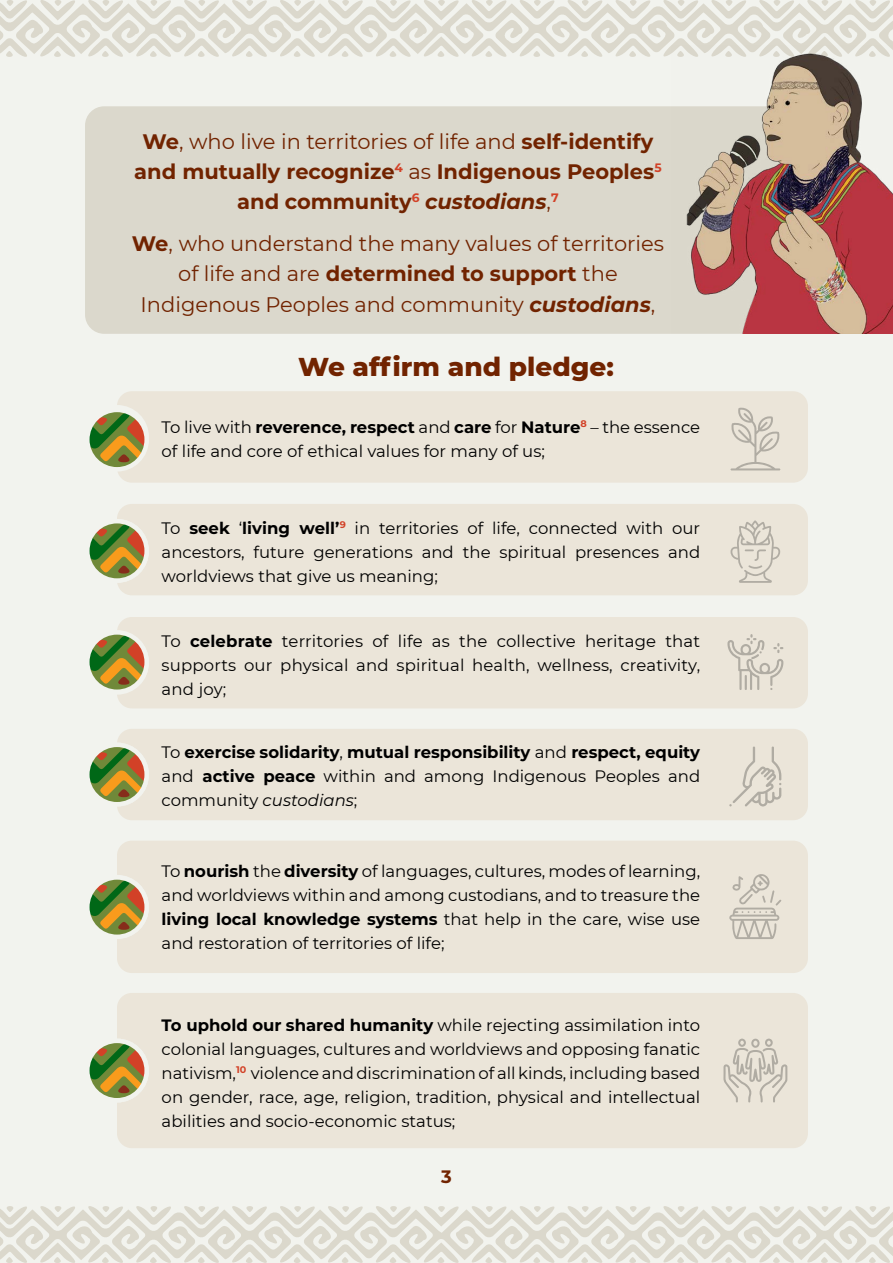
<style>
.page{position:relative;width:893px;height:1263px;background:#f2f3ee}
.page>*{position:absolute;margin:0;border:0;box-sizing:border-box;transform-origin:0 0}
.t1{font:800 26.4px "Montserrat";color:#712300}
.t2{font:21px/30.2px "Montserrat";color:#712300;text-align:center}
.t3{font:700 21px/30px "Montserrat";color:#712300;text-align:center}
.t4{font:700 18px "Montserrat";color:#712300}
.t5{font:16.5px/24px "Montserrat";color:#000;text-align:justify}
.t6{font:700 16.5px/24px "Montserrat";color:#000;text-align:justify}
.s1{font-weight:400}
.s2{font-style:italic}
.s3{font-weight:700}
.s4{font-weight:700;font-style:italic}
.s5{font-weight:400;font-style:italic}
</style>
<div class="page">
<svg style="left:7px;top:0;width:20px;height:3px"></svg>
<svg style="left:6px;top:54px;width:21px;height:3px"></svg>
<svg style="left:88px;top:0;width:35px;height:3px"></svg>
<svg style="left:40px;top:0;width:35px;height:3px"></svg>
<svg style="left:40px;top:54px;width:35px;height:3px"></svg>
<svg style="left:88px;top:54px;width:35px;height:3px"></svg>
<svg style="left:184px;top:0;width:35px;height:3px"></svg>
<svg style="left:136px;top:0;width:35px;height:3px"></svg>
<svg style="left:136px;top:54px;width:35px;height:3px"></svg>
<svg style="left:184px;top:54px;width:35px;height:3px"></svg>
<svg style="left:280px;top:0;width:35px;height:3px"></svg>
<svg style="left:232px;top:0;width:35px;height:3px"></svg>
<svg style="left:232px;top:54px;width:35px;height:3px"></svg>
<svg style="left:280px;top:54px;width:35px;height:3px"></svg>
<svg style="left:376px;top:0;width:35px;height:3px"></svg>
<svg style="left:328px;top:0;width:35px;height:3px"></svg>
<svg style="left:328px;top:54px;width:35px;height:3px"></svg>
<svg style="left:376px;top:54px;width:35px;height:3px"></svg>
<svg style="left:424px;top:54px;width:35px;height:3px"></svg>
<svg style="left:472px;top:0;width:35px;height:3px"></svg>
<svg style="left:424px;top:0;width:35px;height:3px"></svg>
<svg style="left:472px;top:54px;width:35px;height:3px"></svg>
<svg style="left:567px;top:0;width:36px;height:3px"></svg>
<svg style="left:520px;top:0;width:35px;height:3px"></svg>
<svg style="left:520px;top:54px;width:35px;height:3px"></svg>
<svg style="left:567px;top:54px;width:35px;height:3px"></svg>
<svg style="left:663px;top:0;width:35px;height:3px"></svg>
<svg style="left:615px;top:0;width:36px;height:3px"></svg>
<svg style="left:615px;top:54px;width:35px;height:3px"></svg>
<svg style="left:663px;top:54px;width:7px;height:3px"></svg>
<svg style="left:759px;top:0;width:35px;height:3px"></svg>
<svg style="left:711px;top:0;width:35px;height:3px"></svg>
<svg style="left:807px;top:0;width:35px;height:3px"></svg>
<svg style="left:855px;top:0;width:35px;height:3px"></svg>
<svg style="left:0;top:3px;width:893px;height:51px;fill:#dcd9cd"></svg>
<svg style="left:7px;top:1206px;width:20px;height:3px"></svg>
<svg style="left:6px;top:1260px;width:21px;height:3px"></svg>
<svg style="left:88px;top:1206px;width:35px;height:3px"></svg>
<svg style="left:40px;top:1206px;width:35px;height:3px"></svg>
<svg style="left:40px;top:1260px;width:35px;height:3px"></svg>
<svg style="left:88px;top:1260px;width:35px;height:3px"></svg>
<svg style="left:184px;top:1206px;width:35px;height:3px"></svg>
<svg style="left:136px;top:1206px;width:35px;height:3px"></svg>
<svg style="left:136px;top:1260px;width:35px;height:3px"></svg>
<svg style="left:184px;top:1260px;width:35px;height:3px"></svg>
<svg style="left:280px;top:1206px;width:35px;height:3px"></svg>
<svg style="left:232px;top:1206px;width:35px;height:3px"></svg>
<svg style="left:232px;top:1260px;width:35px;height:3px"></svg>
<svg style="left:280px;top:1260px;width:35px;height:3px"></svg>
<svg style="left:376px;top:1206px;width:35px;height:3px"></svg>
<svg style="left:328px;top:1206px;width:35px;height:3px"></svg>
<svg style="left:328px;top:1260px;width:35px;height:3px"></svg>
<svg style="left:376px;top:1260px;width:35px;height:3px"></svg>
<svg style="left:424px;top:1260px;width:35px;height:3px"></svg>
<svg style="left:472px;top:1206px;width:35px;height:3px"></svg>
<svg style="left:424px;top:1206px;width:35px;height:3px"></svg>
<svg style="left:472px;top:1260px;width:35px;height:3px"></svg>
<svg style="left:567px;top:1206px;width:36px;height:3px"></svg>
<svg style="left:520px;top:1206px;width:35px;height:3px"></svg>
<svg style="left:520px;top:1260px;width:35px;height:3px"></svg>
<svg style="left:567px;top:1260px;width:35px;height:3px"></svg>
<svg style="left:663px;top:1206px;width:35px;height:3px"></svg>
<svg style="left:615px;top:1206px;width:36px;height:3px"></svg>
<svg style="left:615px;top:1260px;width:35px;height:3px"></svg>
<svg style="left:663px;top:1260px;width:35px;height:3px"></svg>
<svg style="left:759px;top:1206px;width:35px;height:3px"></svg>
<svg style="left:711px;top:1206px;width:35px;height:3px"></svg>
<svg style="left:711px;top:1260px;width:35px;height:3px"></svg>
<svg style="left:759px;top:1260px;width:35px;height:3px"></svg>
<svg style="left:807px;top:1206px;width:35px;height:3px"></svg>
<svg style="left:855px;top:1206px;width:35px;height:3px"></svg>
<svg style="left:807px;top:1260px;width:35px;height:3px"></svg>
<svg style="left:855px;top:1260px;width:35px;height:3px"></svg>
<svg style="left:0;top:1209px;width:893px;height:51px;fill:#dbd8cd"></svg>
<div style="left:85px;top:106px;width:723px;height:228px;background:#dbd8cc;border-radius:19px"></div>
<div style="left:117px;top:504px;width:691px;height:91px;background:#ebe5d9;border-radius:15px"></div>
<div style="left:117px;top:617px;width:691px;height:91px;background:#ebe5d9;border-radius:15px"></div>
<div style="left:117px;top:729px;width:691px;height:91px;background:#ebe5d9;border-radius:15px"></div>
<div style="left:117px;top:841px;width:691px;height:132px;background:#ebe5d9;border-radius:15px"></div>
<div style="left:117px;top:993px;width:691px;height:155px;background:#ebe5d9;border-radius:15px"></div>
<div style="left:117px;top:391px;width:691px;height:92px;background:#ebe5d9;border-radius:15px"></div>
<div style="left:85px;top:405px;width:64px;height:64px;border:4px solid #f2f3ee;border-radius:50%"></div>
<svg style="left:730px;top:407px;width:50px;height:63px"></svg>
<svg style="left:727px;top:634px;width:56px;height:56px"></svg>
<svg style="left:730px;top:520px;width:50px;height:63px"></svg>
<svg style="left:729px;top:746px;width:52px;height:60px"></svg>
<svg style="left:729px;top:874px;width:52px;height:65px"></svg>
<svg style="left:723px;top:1038px;width:64px;height:64px"></svg>
<img style="left:672px;top:45px;width:221px;height:289px">
<svg style="left:87px;top:413px;width:60px;height:54px"></svg>
<div style="left:85px;top:408px;width:64px;height:64px;border:4px solid #f2f3ee;border-radius:50%"></div>
<svg style="left:90px;top:524px;width:57px;height:54px;background:#989453"></svg>
<div style="left:85px;top:519px;width:64px;height:64px;border:4px solid #f2f3ee;border-radius:50%"></div>
<svg style="left:90px;top:635px;width:57px;height:54px;background:#989453"></svg>
<div style="left:85px;top:630px;width:64px;height:64px;border:4px solid #f2f3ee;border-radius:50%"></div>
<svg style="left:90px;top:748px;width:57px;height:53px;background:#979251"></svg>
<div style="left:85px;top:742px;width:64px;height:64px;border:4px solid #f2f3ee;border-radius:50%"></div>
<svg style="left:90px;top:880px;width:54px;height:54px;background:#969150"></svg>
<div style="left:85px;top:875px;width:64px;height:64px;border:4px solid #f2f3ee;border-radius:50%"></div>
<svg style="left:90px;top:1044px;width:57px;height:53px;background:#979251"></svg>
<div style="left:85px;top:1038px;width:64px;height:64px;border:4px solid #f2f3ee;border-radius:50%"></div>
<p class="t3" style="left:134px;top:125px;width:529px">We<span class="s1">, who live in territories of life and</span> self-identify and mutually recognize<sup>4</sup> <span class="s1">as</span> Indigenous Peoples<sup>5 </sup>and community<sup>6</sup> <span class="s2">custodians</span><span class="s1">,</span><sup>7</sup></p>
<p class="t2" style="left:132px;top:228px;width:534px"><span class="s3">We</span>, who understand the many values of territories of life and are <span class="s3">determined to support</span> the<br>Indigenous Peoples and community <span class="s4">custodians</span>,</p>
<h1 class="t1" style="left:298px;top:348px;width:317px">We affirm and pledge:</h1>
<p class="t5" style="left:162px;top:414px;width:540px">To live with <span class="s3">reverence, respect</span> and <span class="s3">care</span> for <span class="s3">Nature</span><sup>8</sup> – the essence of life and core of ethical values for many of us;</p>
<p class="t5" style="left:162px;top:515px;width:540px">To <span class="s3">seek</span> ‘<span class="s3">living well’</span><sup>9</sup> in territories of life, connected with our ancestors, future generations and the spiritual presences and worldviews that give us meaning;</p>
<p class="t5" style="left:162px;top:628px;width:540px">To <span class="s3">celebrate</span> territories of life as the collective heritage that supports our physical and spiritual health, wellness, creativity, and joy;</p>
<p class="t6" style="left:162px;top:739px;width:540px"><span class="s1">To</span> exercise solidarity<span class="s1">,</span> mutual responsibility <span class="s1">and</span> respect, equity <span class="s1">and</span> active peace <span class="s1">within and among Indigenous Peoples and community</span> <span class="s5">custodians</span><span class="s1">;</span></p>
<p class="t5" style="left:162px;top:859px;width:540px">To <span class="s3">nourish</span> the <span class="s3">diversity</span> of languages, cultures, modes of learning, and worldviews within and among custodians, and to treasure the <span class="s3">living local knowledge systems</span> that help in the care, wise use and restoration of territories of life;</p>
<p class="t5" style="left:162px;top:1012px;width:540px"><span class="s3">To uphold our shared humanity</span> while rejecting assimilation into colonial languages, cultures and worldviews and opposing fanatic nativism,<sup>10</sup> violence and discrimination of all kinds, including based on gender, race, age, religion, tradition, physical and intellectual abilities and socio-economic status;</p>
<p class="t4" style="left:441px;top:1164px;width:12px">3</p>
</div>
